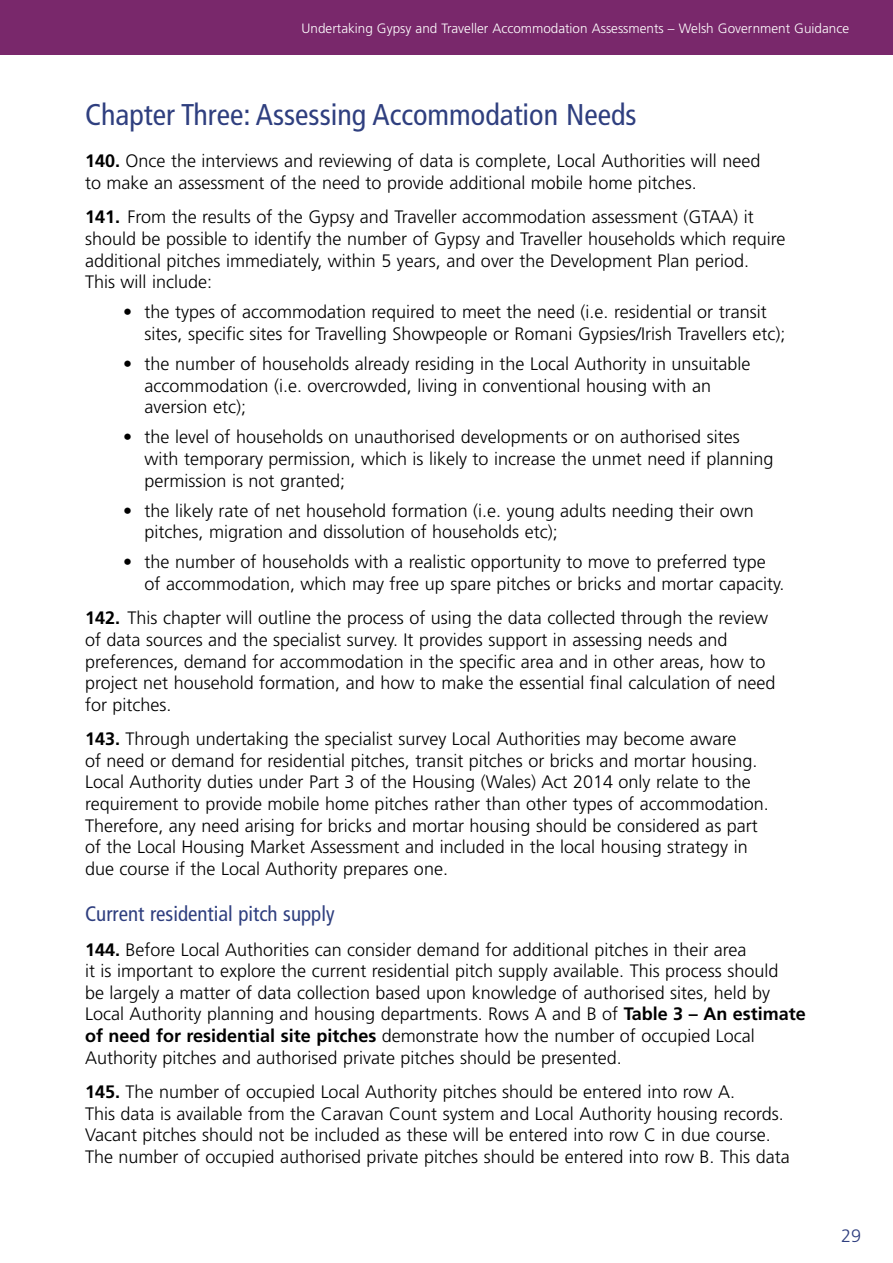
<style>
.page{position:relative;width:893px;height:1263px;background:#fff}
.page>*{position:absolute;margin:0;border:0;box-sizing:border-box;transform-origin:0 0}
.Heading{font:condensed 30px "Frutiger LT Std";color:#2f3f7f}
.sub_heading{font:condensed 21px "Frutiger LT Std";color:#2f3f7f}
.Body_text{font:300 18px/21.6px "Frutiger LT Std";color:#000}
.body_text_b4_bullet{font:300 18px/21.6px "Frutiger LT Std";color:#000}
.t1{font:300 18px "Frutiger LT Std";color:#2f3f7f}
.t2{font:300 13.5px "Frutiger LT Std";color:#fff}
.s1{font-weight:700}
</style>
<div class="page">
<div style="left:0;top:0;width:893px;height:55px;background:#79286b"></div>
<p class="t2" style="left:302px;top:21px;width:549px">Undertaking Gypsy and Traveller Accommodation Assessments – Welsh Government Guidance</p>
<p class="Heading" style="left:85px;top:97px;width:553px">Chapter Three: Assessing Accommodation Needs</p>
<p class="Body_text" style="left:85px;top:151px;width:677px"><span class="s1">140.</span> Once the interviews and reviewing of data is complete, Local Authorities will need to make an assessment of the need to provide additional mobile home pitches.</p>
<p class="body_text_b4_bullet" style="left:85px;top:207px;width:702px"><span class="s1">141.</span> From the results of the Gypsy and Traveller accommodation assessment (GTAA) it should be possible to identify the number of Gypsy and Traveller households which require additional pitches immediately, within 5 years, and over the Development Plan period.<br>This will include:</p>
<p class="Body_text" style="left:145px;top:302px;width:642px;text-indent:-21px">• the types of accommodation required to meet the need (i.e. residential or transit sites, specific sites for Travelling Showpeople or Romani Gypsies/Irish Travellers etc);</p>
<p class="Body_text" style="left:145px;top:353px;width:608px;text-indent:-21px">• the number of households already residing in the Local Authority in unsuitable accommodation (i.e. overcrowded, living in conventional housing with an aversion etc);</p>
<p class="Body_text" style="left:145px;top:427px;width:630px;text-indent:-21px">• the level of households on unauthorised developments or on authorised sites with temporary permission, which is likely to increase the unmet need if planning permission is not granted;</p>
<p class="Body_text" style="left:145px;top:500px;width:611px;text-indent:-21px">• the likely rate of net household formation (i.e. young adults needing their own pitches, migration and dissolution of households etc);</p>
<p class="Body_text" style="left:145px;top:552px;width:641px;text-indent:-21px">• the number of households with a realistic opportunity to move to preferred type of accommodation, which may free up spare pitches or bricks and mortar capacity.</p>
<p class="Body_text" style="left:85px;top:607px;width:692px"><span class="s1">142.</span> This chapter will outline the process of using the data collected through the review of data sources and the specialist survey. It provides support in assessing needs and preferences, demand for accommodation in the specific area and in other areas, how to project net household formation, and how to make the essential final calculation of need for pitches.</p>
<p class="Body_text" style="left:85px;top:728px;width:685px"><span class="s1">143.</span> Through undertaking the specialist survey Local Authorities may become aware<br>of need or demand for residential pitches, transit pitches or bricks and mortar housing.<br>Local Authority duties under Part 3 of the Housing (Wales) Act 2014 only relate to the requirement to provide mobile home pitches rather than other types of accommodation.<br>Therefore, any need arising for bricks and mortar housing should be considered as part of the Local Housing Market Assessment and included in the local housing strategy in due course if the Local Authority prepares one.</p>
<p class="sub_heading" style="left:85px;top:902px;width:251px">Current residential pitch supply</p>
<p class="Body_text" style="left:85px;top:939px;width:722px"><span class="s1">144.</span> Before Local Authorities can consider demand for additional pitches in their area<br>it is important to explore the current residential pitch supply available. This process should<br>be largely a matter of data collection based upon knowledge of authorised sites, held by Local Authority planning and housing departments. Rows A and B of <span class="s1">Table 3 – An estimate of need for residential site pitches</span> demonstrate how the number of occupied Local Authority pitches and authorised private pitches should be presented.</p>
<p class="Body_text" style="left:85px;top:1081px;width:706px"><span class="s1">145.</span> The number of occupied Local Authority pitches should be entered into row A.<br>This data is available from the Caravan Count system and Local Authority housing records.<br>Vacant pitches should not be included as these will be entered into row C in due course.<br>The number of occupied authorised private pitches should be entered into row B. This data</p>
<p class="t1" style="left:841px;top:1226px;width:22px">29</p>
</div>
